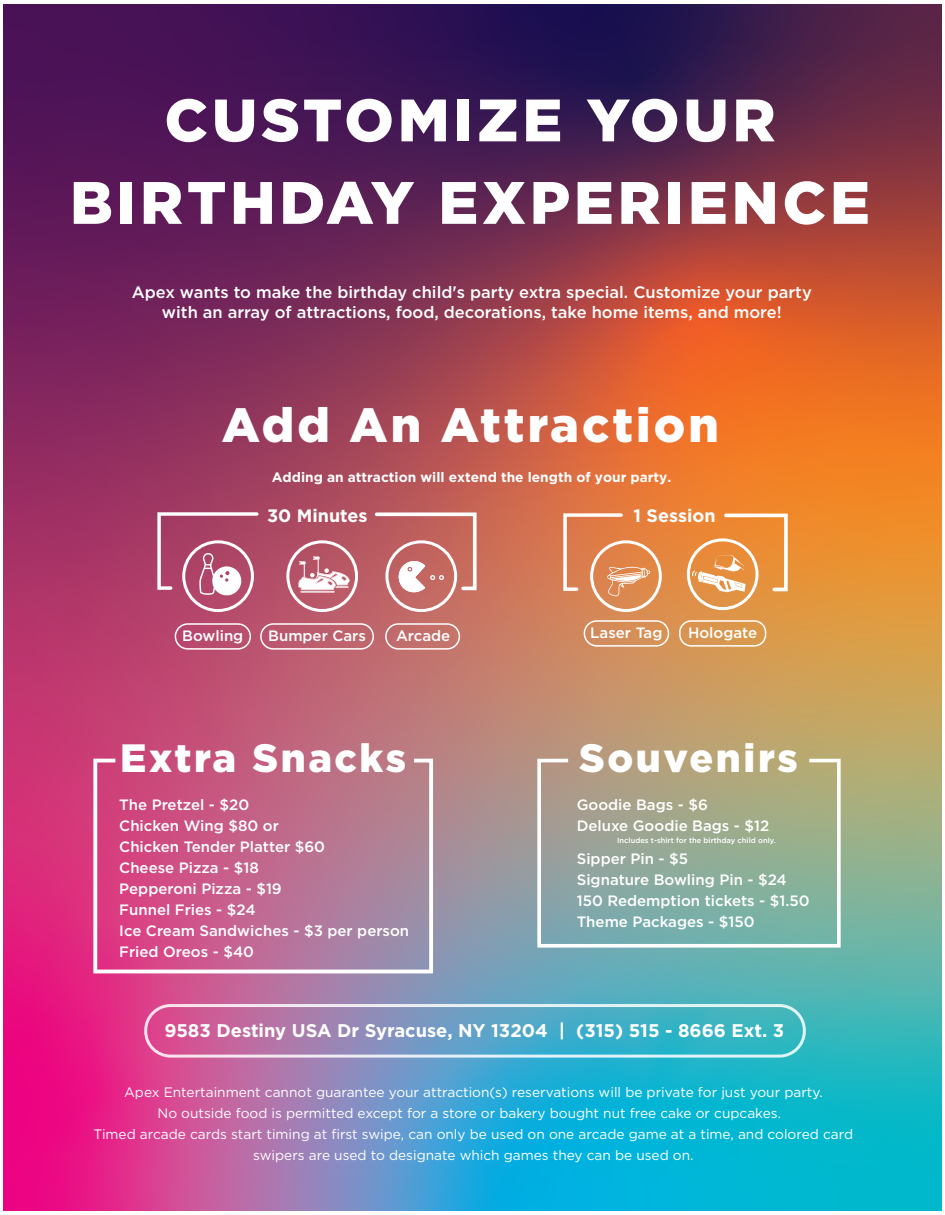
<style>
.page{position:relative;width:945px;height:1215px;background:#fff}
.page>*{position:absolute;margin:0;border:0;box-sizing:border-box;transform-origin:0 0}
.t1{font:900 59.7px/82.5px "Gotham";letter-spacing:.065em;color:#fff;text-align:center}
.t2{font:900 48px "Gotham";letter-spacing:.065em;color:#fff}
.t3{font:900 39.45px "Gotham";letter-spacing:.065em;color:#fff}
.t4{font:700 18.3px "Gotham";color:#fff}
.t5{font:700 18px "Gotham";color:#fff}
.t6{font:500 16.5px/19.8px "Gotham";color:#fff;text-align:center}
.t7{font:500 15px/21px "Gotham";color:#fff}
.t8{font:13.65px "Gotham";color:#fff}
.t9{font:700 13.65px "Gotham";color:#fff}
.t10{font:500 7.5px "Gotham";color:#fff}
</style>
<div class="page">
<img style="left:4px;top:4px;width:937px;height:1207px">
<div style="left:144px;top:1004px;width:662px;height:54px;border:3px solid #fff;border-radius:25px"></div>
<div style="left:175px;top:623px;width:76px;height:27px;border:2px solid #fff;border-radius:12px"></div>
<div style="left:260px;top:623px;width:114px;height:27px;border:2px solid #fff;border-radius:12px"></div>
<div style="left:385px;top:623px;width:75px;height:27px;border:2px solid #fff;border-radius:12px"></div>
<div style="left:286px;top:540px;width:72px;height:72px;border:3px solid #fff;border-radius:50%"></div>
<svg style="left:298px;top:556px;width:52px;height:37px"></svg>
<div style="left:584px;top:620px;width:85px;height:27px;border:2px solid #fff;border-radius:12px"></div>
<div style="left:590px;top:540px;width:72px;height:72px;border:3px solid #fff;border-radius:50%"></div>
<svg style="left:562px;top:512px;width:88px;height:84px;background:#e29263"></svg>
<div style="left:679px;top:620px;width:87px;height:27px;border:2px solid #fff;border-radius:11px"></div>
<div style="left:687px;top:538px;width:72px;height:72px;border:3px solid #fff;border-radius:50%"></div>
<svg style="left:692px;top:512px;width:98px;height:81px;background:#eda05a"></svg>
<svg style="left:373px;top:511px;width:105px;height:82px"></svg>
<svg style="left:156px;top:511px;width:104px;height:85px"></svg>
<svg style="left:91px;top:757px;width:344px;height:218px;background:#c26a91"></svg>
<svg style="left:536px;top:757px;width:306px;height:192px;background:#9aac98"></svg>
<h1 class="t1" style="left:70px;top:78px;width:801px">CUSTOMIZE YOUR<br>BIRTHDAY EXPERIENCE</h1>
<p class="t6" style="left:132px;top:282px;width:682px">Apex wants to make the birthday child's party extra special. Customize your party with an array of attractions, food, decorations, take home items, and more!</p>
<h2 class="t2" style="left:222px;top:392px;width:499px">Add An Attraction</h2>
<p class="t9" style="left:272px;top:468px;width:401px">Adding an attraction will extend the length of your party.</p>
<h3 class="t5" style="left:267px;top:504px;width:102px">30 Minutes</h3>
<h3 class="t5" style="left:634px;top:504px;width:84px">1 Session</h3>
<p class="t7" style="left:182px;top:625px;width:63px">Bowling</p>
<p class="t7" style="left:268px;top:625px;width:99px">Bumper Cars</p>
<p class="t7" style="left:396px;top:625px;width:56px">Arcade</p>
<p class="t7" style="left:590px;top:622px;width:74px">Laser Tag</p>
<p class="t7" style="left:688px;top:622px;width:71px">Hologate</p>
<h3 class="t3" style="left:120px;top:731px;width:288px">Extra Snacks</h3>
<h3 class="t3" style="left:579px;top:731px;width:220px">Souvenirs</h3>
<p class="t7" style="left:577px;top:794px;width:194px">Goodie Bags - $6<br>Deluxe Goodie Bags - $12</p>
<p class="t10" style="left:617px;top:836px;width:160px">Includes t-shirt for the birthday child only.</p>
<p class="t7" style="left:577px;top:848px;width:234px">Sipper Pin - $5<br>Signature Bowling Pin - $24<br>150 Redemption tickets - $1.50<br>Theme Packages - $150</p>
<p class="t7" style="left:119px;top:794px;width:292px">The Pretzel - $20<br>Chicken Wing $80 or<br>Chicken Tender Platter $60<br>Cheese Pizza - $18<br>Pepperoni Pizza - $19<br>Funnel Fries - $24<br>Ice Cream Sandwiches - $3 per person<br>Fried Oreos - $40</p>
<h3 class="t4" style="left:164px;top:1019px;width:621px">9583 Destiny USA Dr Syracuse, NY 13204 | (315) 515 - 8666 Ext. 3</h3>
<p class="t8" style="left:124px;top:1083px;width:700px">Apex Entertainment cannot guarantee your attraction(s) reservations will be private for just your party.</p>
<p class="t8" style="left:158px;top:1104px;width:625px">No outside food is permitted except for a store or bakery bought nut free cake or cupcakes.</p>
<p class="t8" style="left:94px;top:1125px;width:761px">Timed arcade cards start timing at first swipe, can only be used on one arcade game at a time, and colored card</p>
<p class="t8" style="left:253px;top:1146px;width:442px">swipers are used to designate which games they can be used on.</p>
</div>
